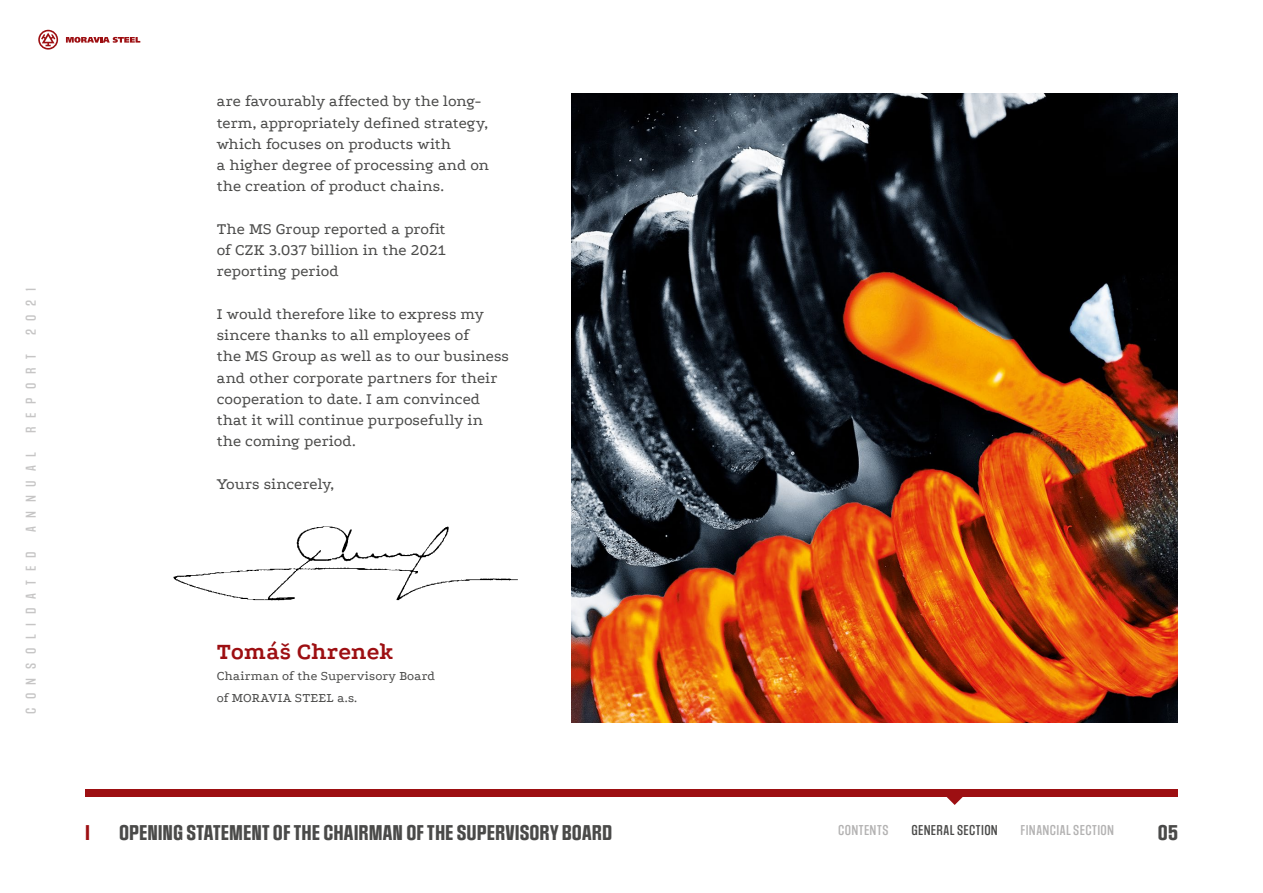
<style>
.page{position:relative;width:1263px;height:893px;background:#fff}
.page>*{position:absolute;margin:0;border:0;box-sizing:border-box;transform-origin:0 0}
.t1{font:700 24px "Podkova";letter-spacing:.005em;color:#9d0f12}
.t2{font:700 18px "Social Gothic";letter-spacing:.005em;color:#4a4a49}
.t3{font:700 18px "Social Gothic";color:#9d0f12}
.t4{font:16.5px/21.3px "Podkova";letter-spacing:.005em;color:#4a4a49}
.t5{font:13.5px/21.3px "Podkova";letter-spacing:.015em;color:#4a4a49}
.t6{font:500 12px "Social Gothic";letter-spacing:.71em;color:#b3b2b2}
.t7{font:500 12px "Social Gothic";letter-spacing:.03em;color:#b3b2b2}
.t8{font:500 12px "Social Gothic";letter-spacing:.03em;color:#4a4a49}
.t9{font:500 12px "Social Gothic";letter-spacing:.04em;color:#b3b2b2}
</style>
<div class="page">
<img style="left:572px;top:94px;width:606px;height:629px">
<img style="left:173px;top:526px;width:345px;height:75px">
<div style="left:85px;top:789px;width:1093px;height:8px;background:#9d0f12"></div>
<svg style="left:946px;top:797px;width:17px;height:8px"></svg>
<svg style="left:38px;top:30px;width:20px;height:20px"></svg>
<svg style="left:66px;top:37px;width:74px;height:6px"></svg>
<p class="t6" style="left:23px;top:335px;width:49px;rotate:-90deg">2021</p>
<p class="t6" style="left:23px;top:433px;width:80px;rotate:-90deg">REPORT</p>
<p class="t6" style="left:23px;top:532px;width:81px;rotate:-90deg">ANNUAL</p>
<p class="t6" style="left:23px;top:714px;width:165px;rotate:-90deg">CONSOLIDATED</p>
<p class="t4" style="left:217px;top:90px;width:274px">are favourably affected by the long&shy;term, appropriately defined strategy, which focuses on products with<br>a higher degree of processing and on the creation of product chains.</p>
<p class="t4" style="left:217px;top:218px;width:231px;text-align:justify">The MS Group reported a profit of CZK 3.037 billion in the 2021 reporting period</p>
<p class="t4" style="left:217px;top:303px;width:294px">I would therefore like to express my sincere thanks to all employees of<br>the MS Group as well as to our business and other corporate partners for their cooperation to date. I am convinced that it will continue purposefully in the coming period.</p>
<p class="t4" style="left:217px;top:473px;width:119px">Yours sincerely,</p>
<h1 class="t1" style="left:217px;top:636px;width:178px">Tomáš Chrenek</h1>
<p class="t5" style="left:217px;top:665px;width:220px">Chairman of the Supervisory Board of MORAVIA STEEL a.s.</p>
<p class="t3" style="left:85px;top:821px;width:6px">I</p>
<p class="t2" style="left:119px;top:821px;width:20px">OPENING</p>
<p class="t2" style="left:186px;top:821px;width:21px">STATEMENT</p>
<p class="t2" style="left:273px;top:821px;width:72px">OF THE CHAIRMAN</p>
<p class="t2" style="left:406px;top:821px;width:71px">OF THE SUPERVISORY</p>
<p class="t2" style="left:562px;top:821px;width:21px">BOARD</p>
<p class="t9" style="left:838px;top:822px;width:52px">CONTENTS</p>
<p class="t8" style="left:911px;top:822px;width:88px">GENERAL SECTION</p>
<p class="t7" style="left:1020px;top:822px;width:95px">FINANCIAL SECTION</p>
<p class="t2" style="left:1158px;top:821px;width:21px">05</p>
</div>
